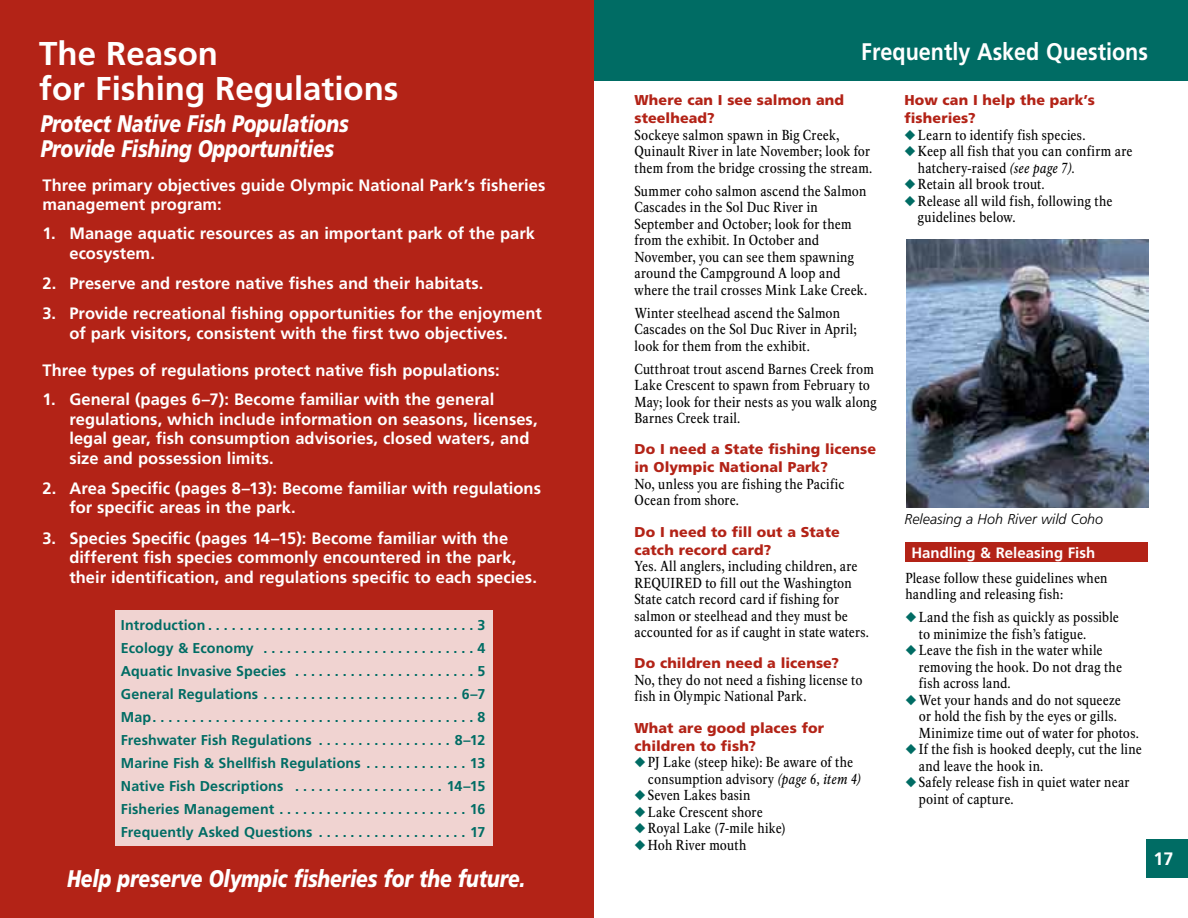
<style>
.page{position:relative;width:1188px;height:918px;background:#fff}
.page>*{position:absolute;margin:0;border:0;box-sizing:border-box;transform-origin:0 0}
.t1{font:700 33px/34.5px "Frutiger LT Std";color:#fff}
.t2{font:italic 900 24px/24.8px "Frutiger LT Std";letter-spacing:-.01em;color:#fff;scale:.8 1}
.t3{font:700 24px "Frutiger LT Std";color:#fff;scale:.9 1}
.t4{font:700 18px "Frutiger LT Std";color:#fff}
.t5{font:700 16.5px/19.5px "Frutiger LT Std";color:#fff}
.t6{font:700 15px "Frutiger LT Std";color:#fff}
.t7{font:14.25px/16.5px "NPS Rawlinson OT Cond";letter-spacing:.015em;color:#000}
.t8{font:700 14.25px "Frutiger LT Std";letter-spacing:.005em;color:#006c64}
.t9{font:900 14.25px/18px "Frutiger LT Std";letter-spacing:.005em;color:#b32317}
.t10{font:italic 300 14.25px "Frutiger LT Std";color:#000}
.s1{color:#006c64}
.s2{font-style:italic}
</style>
<div class="page">
<div style="left:0;top:0;width:594px;height:918px;background:#b32317"></div>
<div style="left:116px;top:611px;width:378px;height:235px;background:#f0d3d1"></div>
<div style="left:594px;top:0;width:594px;height:81px;background:#006c64"></div>
<div style="left:1147px;top:839px;width:41px;height:39px;background:#006c64"></div>
<div style="left:905px;top:542px;width:243px;height:20px;background:#b32317"></div>
<img style="left:906px;top:240px;width:242px;height:268px">
<h1 class="t1" style="left:39px;top:37px;width:361px">The Reason<br>for Fishing Regulations</h1>
<h2 class="t2" style="left:41px;top:112px;width:387px">Protect Native Fish Populations<br>Provide Fishing Opportunities</h2>
<p class="t5" style="left:42px;top:175px;width:505px">Three primary objectives guide Olympic National Park’s fisheries management program:</p>
<p class="t5" style="left:69px;top:224px;width:467px;text-indent:-27px">1. Manage aquatic resources as an important park of the park ecosystem.</p>
<p class="t5" style="left:42px;top:274px;width:443px">2. Preserve and restore native fishes and their habitats.</p>
<p class="t5" style="left:42px;top:304px;width:501px;text-align:center">3. Provide recreational fishing opportunities for the enjoyment of park visitors, consistent with the first two objectives.</p>
<p class="t5" style="left:42px;top:360px;width:459px">Three types of regulations protect native fish populations:</p>
<p class="t5" style="left:69px;top:390px;width:470px;text-indent:-27px">1. General (pages 6–7): Become familiar with the general regulations, which include information on seasons, licenses, legal gear, fish consumption advisories, closed waters, and size and possession limits.</p>
<p class="t5" style="left:69px;top:478px;width:473px;text-indent:-27px">2. Area Specific (pages 8–13): Become familiar with regulations for specific areas in the park.</p>
<p class="t5" style="left:69px;top:528px;width:469px;text-indent:-27px">3. Species Specific (pages 14–15): Become familiar with the different fish species commonly encountered in the park, their identification, and regulations specific to each species.</p>
<p class="t8" style="left:121px;top:617px;width:90px">Introduction...................................</p>
<p class="t8" style="left:477px;top:617px;width:9px">3</p>
<p class="t8" style="left:121px;top:640px;width:144px">Ecology &amp; Economy ............................</p>
<p class="t8" style="left:477px;top:640px;width:9px">4</p>
<p class="t8" style="left:121px;top:663px;width:176px">Aquatic Invasive Species ........................</p>
<p class="t8" style="left:477px;top:663px;width:9px">5</p>
<p class="t8" style="left:121px;top:686px;width:147px">General Regulations ..........................</p>
<p class="t8" style="left:462px;top:686px;width:25px">6–7</p>
<p class="t8" style="left:121px;top:709px;width:36px">Map..........................................</p>
<p class="t8" style="left:477px;top:709px;width:9px">8</p>
<p class="t8" style="left:121px;top:731px;width:200px">Freshwater Fish Regulations ..................</p>
<p class="t8" style="left:455px;top:731px;width:32px">8–12</p>
<p class="t8" style="left:121px;top:754px;width:249px">Marine Fish &amp; Shellfish Regulations ..............</p>
<p class="t8" style="left:470px;top:754px;width:17px">13</p>
<p class="t8" style="left:121px;top:777px;width:176px">Native Fish Descriptions ....................</p>
<p class="t8" style="left:447px;top:777px;width:40px">14–15</p>
<p class="t8" style="left:121px;top:800px;width:163px">Fisheries Management .........................</p>
<p class="t8" style="left:470px;top:800px;width:17px">16</p>
<p class="t8" style="left:121px;top:823px;width:201px">Frequently Asked Questions ....................</p>
<p class="t8" style="left:470px;top:823px;width:17px">17</p>
<h2 class="t2" style="left:67px;top:866px;width:574px">Help preserve Olympic fisheries for the future.</h2>
<h2 class="t3" style="left:861px;top:38px;width:320px">Frequently Asked Questions</h2>
<p class="t9" style="left:634px;top:91px;width:211px">Where can I see salmon and steelhead?</p>
<p class="t7" style="left:634px;top:127px;width:239px">Sockeye salmon spawn in Big Creek,<br>Quinault River in late November; look for them from the bridge crossing the stream.</p>
<p class="t7" style="left:634px;top:183px;width:234px">Summer coho salmon ascend the Salmon Cascades in the Sol Duc River in September and October; look for them from the exhibit. In October and November, you can see them spawning around the Campground A loop and where the trail crosses Mink Lake Creek.</p>
<p class="t7" style="left:634px;top:305px;width:224px">Winter steelhead ascend the Salmon<br>Cascades on the Sol Duc River in April; look for them from the exhibit.</p>
<p class="t7" style="left:634px;top:361px;width:244px">Cutthroat trout ascend Barnes Creek from Lake Crescent to spawn from February to May; look for their nests as you walk along Barnes Creek trail.</p>
<p class="t9" style="left:634px;top:440px;width:243px">Do I need a State fishing license in Olympic National Park?</p>
<p class="t7" style="left:634px;top:476px;width:211px">No, unless you are fishing the Pacific<br>Ocean from shore.</p>
<p class="t9" style="left:634px;top:523px;width:207px">Do I need to fill out a State catch record card?</p>
<p class="t7" style="left:634px;top:558px;width:236px">Yes. All anglers, including children, are REQUIRED to fill out the Washington State catch record card if fishing for salmon or steelhead and they must be accounted for as if caught in state waters.</p>
<p class="t9" style="left:634px;top:654px;width:206px">Do children need a license?</p>
<p class="t7" style="left:634px;top:672px;width:230px">No, they do not need a fishing license to fish in Olympic National Park.</p>
<p class="t9" style="left:634px;top:719px;width:191px">What are good places for children to fish?</p>
<p class="t7" style="left:648px;top:754px;width:215px;text-indent:-13px"><span class="s1">◆</span> PJ Lake (steep hike): Be aware of the consumption advisory <span class="s2">(page 6, item 4)</span></p>
<p class="t7" style="left:634px;top:787px;width:117px"><span class="s1">◆</span> Seven Lakes basin</p>
<p class="t7" style="left:634px;top:804px;width:130px"><span class="s1">◆</span> Lake Crescent shore</p>
<p class="t7" style="left:634px;top:820px;width:153px"><span class="s1">◆</span> Royal Lake (7-mile hike)</p>
<p class="t7" style="left:634px;top:837px;width:113px"><span class="s1">◆</span> Hoh River mouth</p>
<p class="t9" style="left:904px;top:91px;width:192px">How can I help the park’s fisheries?</p>
<p class="t7" style="left:904px;top:127px;width:182px"><span class="s1">◆</span> Learn to identify fish species.</p>
<p class="t7" style="left:918px;top:143px;width:216px;text-indent:-13px"><span class="s1">◆</span> Keep all fish that you can confirm are hatchery-raised <span class="s2">(see page 7).</span></p>
<p class="t7" style="left:904px;top:176px;width:142px"><span class="s1">◆</span> Retain all brook trout<span class="s2">.</span></p>
<p class="t7" style="left:918px;top:193px;width:196px;text-indent:-13px"><span class="s1">◆</span> Release all wild fish, following the guidelines below.</p>
<p class="t10" style="left:905px;top:511px;width:200px">Releasing a Hoh River wild Coho</p>
<p class="t6" style="left:911px;top:544px;width:185px">Handling &amp; Releasing Fish</p>
<p class="t7" style="left:905px;top:569px;width:204px">Please follow these guidelines when handling and releasing fish:</p>
<p class="t7" style="left:919px;top:609px;width:202px;text-indent:-13px"><span class="s1">◆</span> Land the fish as quickly as possible to minimize the fish’s fatigue.</p>
<p class="t7" style="left:919px;top:642px;width:205px;text-indent:-13px"><span class="s1">◆</span> Leave the fish in the water while removing the hook. Do not drag the fish across land.</p>
<p class="t7" style="left:919px;top:691px;width:221px;text-indent:-13px"><span class="s1">◆</span> Wet your hands and do not squeeze<br>or hold the fish by the eyes or gills.<br>Minimize time out of water for photos.</p>
<p class="t7" style="left:919px;top:741px;width:225px;text-indent:-13px"><span class="s1">◆</span> If the fish is hooked deeply, cut the line and leave the hook in.</p>
<p class="t7" style="left:919px;top:774px;width:212px;text-indent:-13px"><span class="s1">◆</span> Safely release fish in quiet water near point of capture.</p>
<p class="t4" style="left:1154px;top:848px;width:22px">17</p>
</div>
